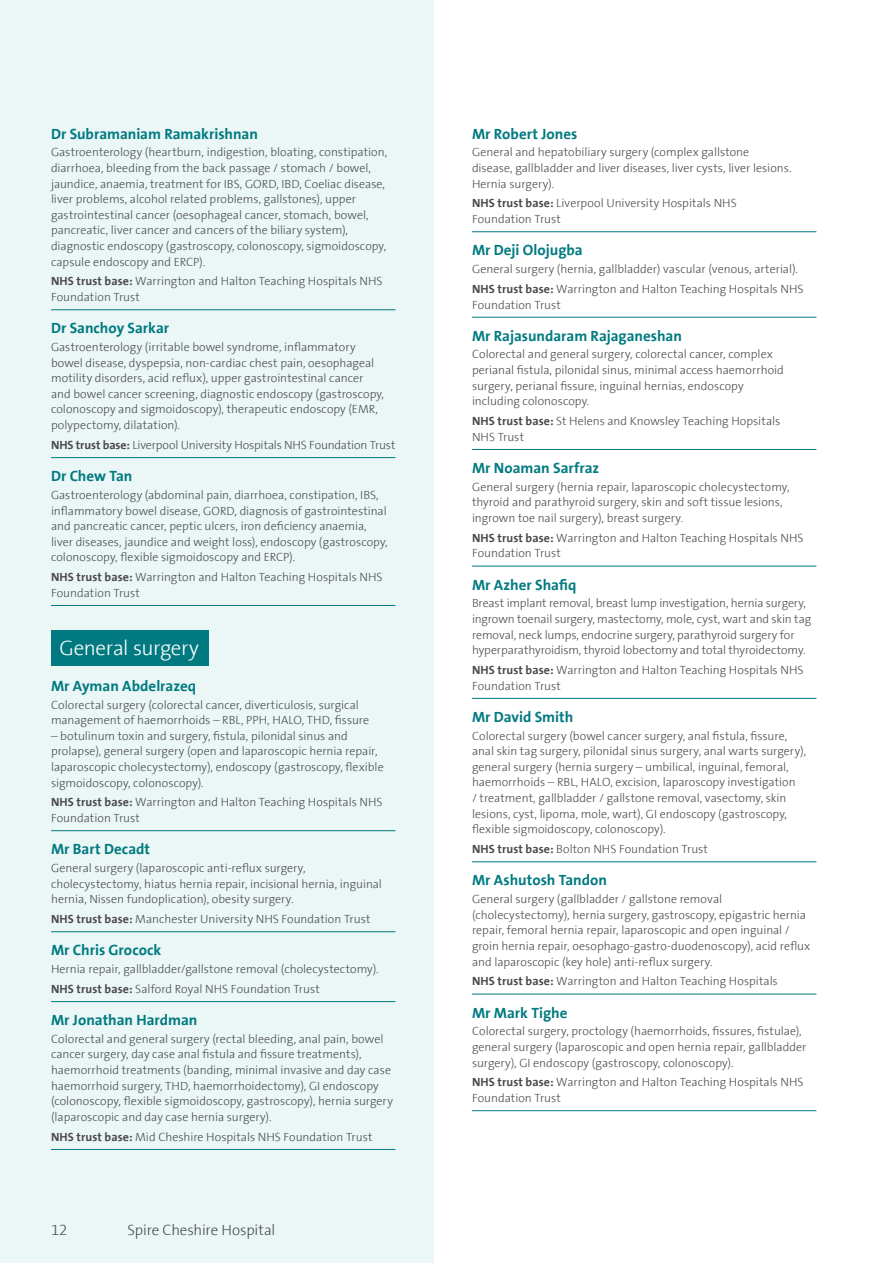
<style>
.page{position:relative;width:893px;height:1263px;background:#fff}
.page>*{position:absolute;margin:0;border:0;box-sizing:border-box;transform-origin:0 0}
.t1{font:300 21px "The Sans Spire";letter-spacing:-.02em;color:#fff}
.t2{font:700 15px "The Sans Spire";color:#007a80}
.t3{font:300 15px "The Sans Spire";letter-spacing:-.01em;color:#4a4a49}
.t4{font:300 12px/15.6px "The Sans Spire";color:#4a4a49}
.s1{font-weight:700}
</style>
<div class="page">
<div style="left:0;top:0;width:434px;height:1263px;background:#ebf6f6"></div>
<hr style="left:51px;top:309px;width:344px;height:1px;background:#007a80">
<hr style="left:51px;top:457px;width:344px;height:1px;background:#007a80">
<hr style="left:51px;top:605px;width:344px;height:1px;background:#007a80">
<div style="left:51px;top:630px;width:158px;height:36px;background:#007a80"></div>
<hr style="left:51px;top:830px;width:344px;height:1px;background:#007a80">
<hr style="left:51px;top:931px;width:344px;height:1px;background:#007a80">
<hr style="left:51px;top:1001px;width:344px;height:1px;background:#007a80">
<hr style="left:51px;top:1149px;width:344px;height:1px;background:#007a80">
<hr style="left:472px;top:231px;width:344px;height:1px;background:#007a80">
<hr style="left:472px;top:317px;width:344px;height:1px;background:#007a80">
<hr style="left:472px;top:449px;width:344px;height:1px;background:#007a80">
<hr style="left:472px;top:566px;width:344px;height:1px;background:#007a80">
<hr style="left:472px;top:698px;width:344px;height:1px;background:#007a80">
<hr style="left:472px;top:861px;width:344px;height:1px;background:#007a80">
<hr style="left:472px;top:994px;width:344px;height:1px;background:#007a80">
<hr style="left:472px;top:1110px;width:344px;height:1px;background:#007a80">
<p class="t2" style="left:51px;top:125px;width:208px">Dr Subramaniam Ramakrishnan</p>
<p class="t4" style="left:51px;top:145px;width:338px">Gastroenterology (heartburn, indigestion, bloating, constipation, diarrhoea, bleeding from the back passage / stomach / bowel, jaundice, anaemia, treatment for IBS, GORD, IBD, Coeliac disease, liver problems, alcohol related problems, gallstones), upper gastrointestinal cancer (oesophageal cancer, stomach, bowel, pancreatic, liver cancer and cancers of the biliary system), diagnostic endoscopy (gastroscopy, colonoscopy, sigmoidoscopy, capsule endoscopy and ERCP).</p>
<p class="t4" style="left:51px;top:274px;width:333px"><span class="s1">NHS trust base:</span> Warrington and Halton Teaching Hospitals NHS<br>Foundation Trust</p>
<p class="t2" style="left:51px;top:319px;width:120px">Dr Sanchoy Sarkar</p>
<p class="t4" style="left:51px;top:339px;width:335px">Gastroenterology (irritable bowel syndrome, inflammatory bowel disease, dyspepsia, non-cardiac chest pain, oesophageal motility disorders, acid reflux), upper gastrointestinal cancer and bowel cancer screening, diagnostic endoscopy (gastroscopy, colonoscopy and sigmoidoscopy), therapeutic endoscopy (EMR, polypectomy, dilatation).</p>
<p class="t4" style="left:51px;top:437px;width:346px"><span class="s1">NHS trust base:</span> Liverpool University Hospitals NHS Foundation Trust</p>
<p class="t2" style="left:51px;top:467px;width:83px">Dr Chew Tan</p>
<p class="t4" style="left:51px;top:487px;width:338px">Gastroenterology (abdominal pain, diarrhoea, constipation, IBS, inflammatory bowel disease, GORD, diagnosis of gastrointestinal and pancreatic cancer, peptic ulcers, iron deficiency anaemia, liver diseases, jaundice and weight loss), endoscopy (gastroscopy, colonoscopy, flexible sigmoidoscopy and ERCP).</p>
<p class="t4" style="left:51px;top:569px;width:333px"><span class="s1">NHS trust base:</span> Warrington and Halton Teaching Hospitals NHS<br>Foundation Trust</p>
<h1 class="t1" style="left:60px;top:636px;width:141px">General surgery</h1>
<p class="t2" style="left:51px;top:677px;width:147px">Mr Ayman Abdelrazeq</p>
<p class="t4" style="left:51px;top:697px;width:320px">Colorectal surgery (colorectal cancer, diverticulosis, surgical management of haemorrhoids – RBL, PPH, HALO, THD, fissure</p>
<p class="t4" style="left:51px;top:728px;width:334px">– botulinum toxin and surgery, fistula, pilonidal sinus and prolapse), general surgery (open and laparoscopic hernia repair, laparoscopic cholecystectomy), endoscopy (gastroscopy, flexible sigmoidoscopy, colonoscopy).</p>
<p class="t4" style="left:51px;top:795px;width:333px"><span class="s1">NHS trust base:</span> Warrington and Halton Teaching Hospitals NHS<br>Foundation Trust</p>
<p class="t2" style="left:51px;top:840px;width:101px">Mr Bart Decadt</p>
<p class="t4" style="left:51px;top:860px;width:332px">General surgery (laparoscopic anti-reflux surgery, cholecystectomy, hiatus hernia repair, incisional hernia, inguinal hernia, Nissen fundoplication), obesity surgery.</p>
<p class="t4" style="left:51px;top:911px;width:321px"><span class="s1">NHS trust base:</span> Manchester University NHS Foundation Trust</p>
<p class="t2" style="left:51px;top:941px;width:112px">Mr Chris Grocock</p>
<p class="t4" style="left:51px;top:959px;width:329px;line-height:19.8px">Hernia repair, gallbladder/gallstone removal (cholecystectomy).<br><span class="s1">NHS trust base:</span> Salford Royal NHS Foundation Trust</p>
<p class="t2" style="left:51px;top:1011px;width:148px">Mr Jonathan Hardman</p>
<p class="t4" style="left:51px;top:1031px;width:343px">Colorectal and general surgery (rectal bleeding, anal pain, bowel cancer surgery, day case anal fistula and fissure treatments), haemorrhoid treatments (banding, minimal invasive and day case haemorrhoid surgery, THD, haemorrhoidectomy), GI endoscopy (colonoscopy, flexible sigmoidoscopy, gastroscopy), hernia surgery (laparoscopic and day case hernia surgery).</p>
<p class="t4" style="left:51px;top:1129px;width:323px"><span class="s1">NHS trust base:</span> Mid Cheshire Hospitals NHS Foundation Trust</p>
<p class="t3" style="left:51px;top:1221px;width:18px">12</p>
<p class="t3" style="left:128px;top:1221px;width:149px">Spire Cheshire Hospital</p>
<p class="t2" style="left:472px;top:125px;width:107px">Mr Robert Jones</p>
<p class="t4" style="left:472px;top:145px;width:321px">General and hepatobiliary surgery (complex gallstone disease, gallbladder and liver diseases, liver cysts, liver lesions.<br>Hernia surgery).</p>
<p class="t4" style="left:472px;top:196px;width:266px"><span class="s1">NHS trust base:</span> Liverpool University Hospitals NHS<br>Foundation Trust</p>
<p class="t2" style="left:472px;top:241px;width:112px">Mr Deji Olojugba</p>
<p class="t4" style="left:472px;top:259px;width:333px;line-height:19.8px">General surgery (hernia, gallbladder) vascular (venous, arterial).<br><span class="s1">NHS trust base:</span> Warrington and Halton Teaching Hospitals NHS</p>
<p class="t4" style="left:472px;top:297px;width:90px">Foundation Trust</p>
<p class="t2" style="left:472px;top:327px;width:211px">Mr Rajasundaram Rajaganeshan</p>
<p class="t4" style="left:472px;top:347px;width:313px">Colorectal and general surgery, colorectal cancer, complex perianal fistula, pilonidal sinus, minimal access haemorrhoid surgery, perianal fissure, inguinal hernias, endoscopy including colonoscopy.</p>
<p class="t4" style="left:472px;top:413px;width:310px"><span class="s1">NHS trust base:</span> St Helens and Knowsley Teaching Hopsitals<br>NHS Trust</p>
<p class="t2" style="left:472px;top:459px;width:129px">Mr Noaman Sarfraz</p>
<p class="t4" style="left:472px;top:479px;width:319px">General surgery (hernia repair, laparoscopic cholecystectomy, thyroid and parathyroid surgery, skin and soft tissue lesions, ingrown toe nail surgery), breast surgery.</p>
<p class="t4" style="left:472px;top:530px;width:333px"><span class="s1">NHS trust base:</span> Warrington and Halton Teaching Hospitals NHS<br>Foundation Trust</p>
<p class="t2" style="left:472px;top:576px;width:106px">Mr Azher Shafiq</p>
<p class="t4" style="left:472px;top:596px;width:341px">Breast implant removal, breast lump investigation, hernia surgery, ingrown toenail surgery, mastectomy, mole, cyst, wart and skin tag removal, neck lumps, endocrine surgery, parathyroid surgery for hyperparathyroidism, thyroid lobectomy and total thyroidectomy.</p>
<p class="t4" style="left:472px;top:662px;width:333px"><span class="s1">NHS trust base:</span> Warrington and Halton Teaching Hospitals NHS<br>Foundation Trust</p>
<p class="t2" style="left:472px;top:708px;width:103px">Mr David Smith</p>
<p class="t4" style="left:472px;top:728px;width:336px">Colorectal surgery (bowel cancer surgery, anal fistula, fissure, anal skin tag surgery, pilonidal sinus surgery, anal warts surgery), general surgery (hernia surgery – umbilical, inguinal, femoral, haemorrhoids – RBL, HALO, excision, laparoscopy investigation<br>/ treatment, gallbladder / gallstone removal, vasectomy, skin lesions, cyst, lipoma, mole, wart), GI endoscopy (gastroscopy, flexible sigmoidoscopy, colonoscopy).</p>
<p class="t4" style="left:472px;top:841px;width:237px"><span class="s1">NHS trust base:</span> Bolton NHS Foundation Trust</p>
<p class="t2" style="left:472px;top:871px;width:137px">Mr Ashutosh Tandon</p>
<p class="t4" style="left:472px;top:891px;width:340px">General surgery (gallbladder / gallstone removal (cholecystectomy), hernia surgery, gastroscopy, epigastric hernia repair, femoral hernia repair, laparoscopic and open inguinal / groin hernia repair, oesophago-gastro-duodenoscopy), acid reflux and laparoscopic (key hole) anti-reflux surgery.</p>
<p class="t4" style="left:472px;top:974px;width:307px"><span class="s1">NHS trust base:</span> Warrington and Halton Teaching Hospitals</p>
<p class="t2" style="left:472px;top:1003px;width:97px">Mr Mark Tighe</p>
<p class="t4" style="left:472px;top:1024px;width:336px">Colorectal surgery, proctology (haemorrhoids, fissures, fistulae), general surgery (laparoscopic and open hernia repair, gallbladder surgery), GI endoscopy (gastroscopy, colonoscopy).</p>
<p class="t4" style="left:472px;top:1075px;width:333px"><span class="s1">NHS trust base:</span> Warrington and Halton Teaching Hospitals NHS<br>Foundation Trust</p>
</div>
